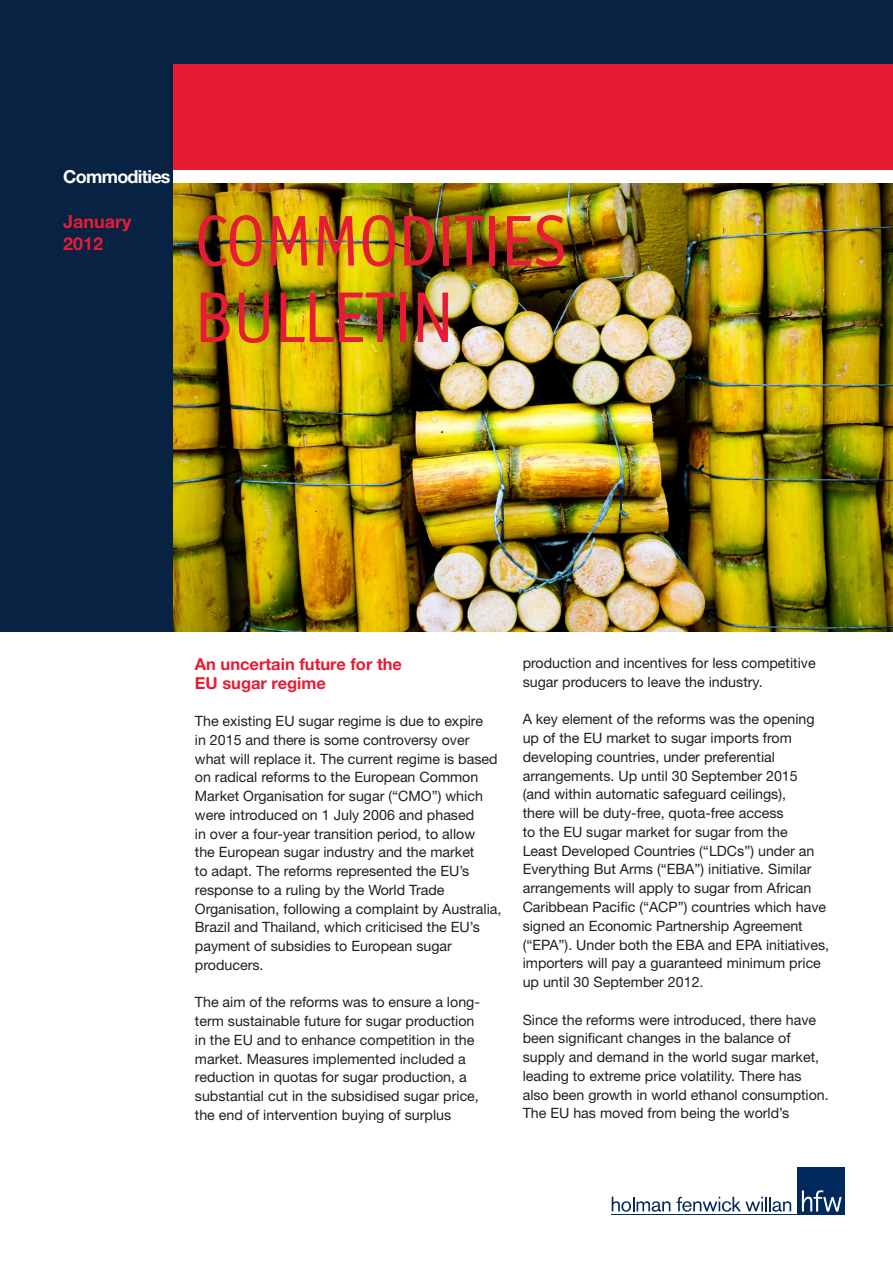
<style>
.page{position:relative;width:893px;height:1263px;background:#fff}
.page>*{position:absolute;margin:0;border:0;box-sizing:border-box;transform-origin:0 0}
.t1{font:72px/76.5px "Officina Display ITC";color:#e71c34}
.t2{font:700 18px "Helvetica Neue LT";letter-spacing:-.04em;color:#fff}
.t3{font:700 18px/22.5px "Helvetica Neue LT";color:#e71c34}
.t4{font:700 16.5px/18.8px "Helvetica Neue LT";color:#e71c34}
.t5{font:14.25px/18.8px "Helvetica Neue LT";color:#231f20}
</style>
<div class="page">
<div style="left:0;top:0;width:893px;height:631px;background:#072242"></div>
<div style="left:174px;top:64px;width:719px;height:563px;background:#e71c34"></div>
<img style="left:174px;top:183px;width:719px;height:448px">
<div style="left:797px;top:1167px;width:48px;height:48px;background:#00295c"></div>
<svg style="left:612px;top:1197px;width:58px;height:15px"></svg>
<svg style="left:676px;top:1197px;width:115px;height:15px"></svg>
<svg style="left:802px;top:1190px;width:40px;height:21px"></svg>
<hr style="left:611px;top:1214px;width:234px;height:1px;background:#00295c">
<div style="left:174px;top:170px;width:719px;height:13px;background:#fff"></div>
<p class="t2" style="left:63px;top:165px;width:109px">Commodities</p>
<p class="t3" style="left:63px;top:210px;width:70px">January<br>2012</p>
<p class="t1" style="left:195px;top:202px;width:373px">COMMODITIES<br>BULLETIN</p>
<p class="t4" style="left:195px;top:654px;width:209px">An uncertain future for the<br>EU sugar regime</p>
<p class="t5" style="left:195px;top:711px;width:308px">The existing EU sugar regime is due to expire<br>in 2015 and there is some controversy over what will replace it. The current regime is based on radical reforms to the European Common Market Organisation for sugar (“CMO”) which were introduced on 1 July 2006 and phased<br>in over a four-year transition period, to allow<br>the European sugar industry and the market<br>to adapt. The reforms represented the EU’s response to a ruling by the World Trade Organisation, following a complaint by Australia, Brazil and Thailand, which criticised the EU’s payment of subsidies to European sugar producers.</p>
<p class="t5" style="left:195px;top:993px;width:287px">The aim of the reforms was to ensure a long&shy;term sustainable future for sugar production in the EU and to enhance competition in the market. Measures implemented included a reduction in quotas for sugar production, a substantial cut in the subsidised sugar price, the end of intervention buying of surplus</p>
<p class="t5" style="left:523px;top:653px;width:294px">production and incentives for less competitive sugar producers to leave the industry.</p>
<p class="t5" style="left:523px;top:710px;width:308px">A key element of the reforms was the opening up of the EU market to sugar imports from developing countries, under preferential arrangements. Up until 30 September 2015<br>(and within automatic safeguard ceilings),<br>there will be duty-free, quota-free access<br>to the EU sugar market for sugar from the<br>Least Developed Countries (“LDCs”) under an Everything But Arms (“EBA”) initiative. Similar arrangements will apply to sugar from African Caribbean Pacific (“ACP”) countries which have signed an Economic Partnership Agreement (“EPA”). Under both the EBA and EPA initiatives, importers will pay a guaranteed minimum price up until 30 September 2012.</p>
<p class="t5" style="left:523px;top:1010px;width:308px">Since the reforms were introduced, there have been significant changes in the balance of supply and demand in the world sugar market, leading to extreme price volatility. There has also been growth in world ethanol consumption.<br>The EU has moved from being the world’s</p>
</div>
